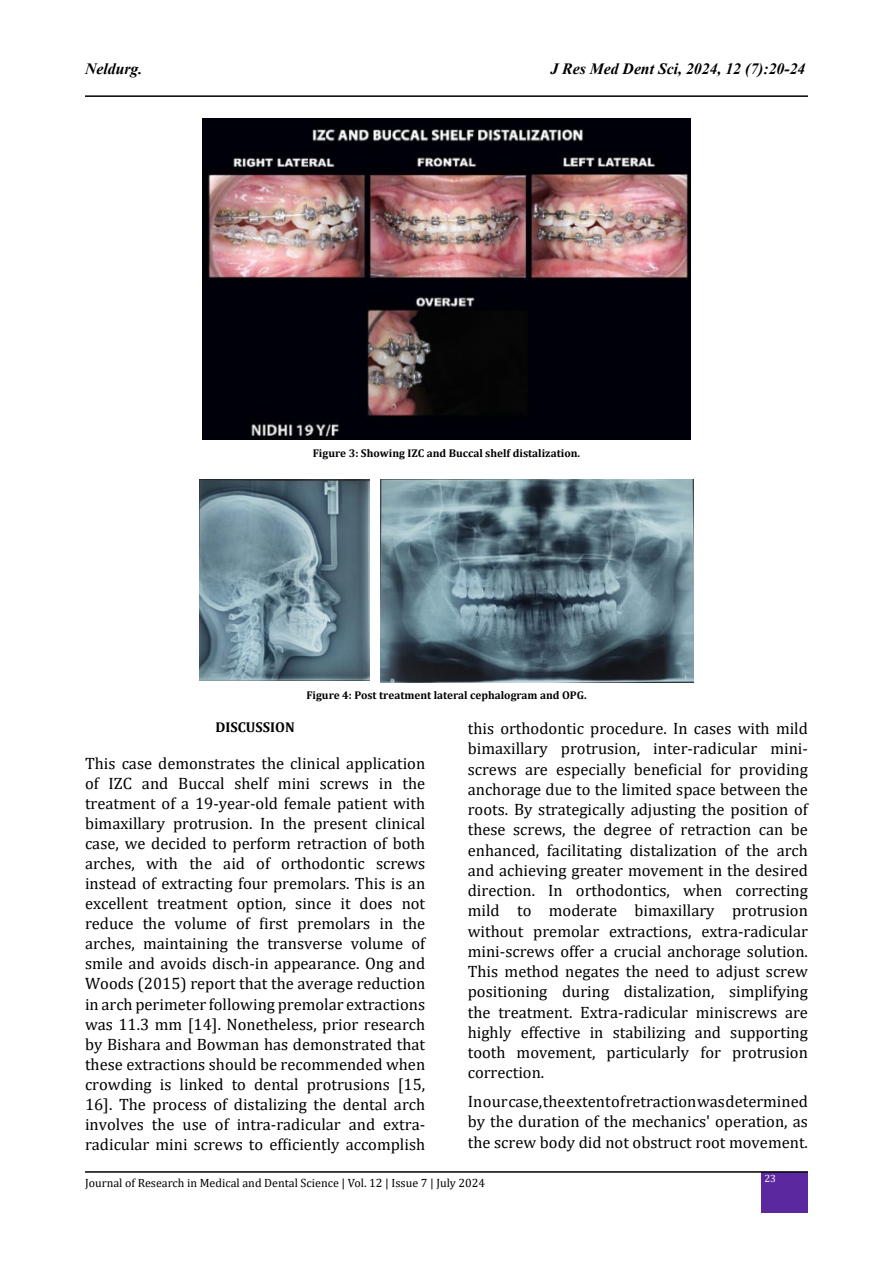
<style>
.page{position:relative;width:893px;height:1263px;background:#fff}
.page>*{position:absolute;margin:0;border:0;box-sizing:border-box;transform-origin:0 0}
.t1{font:16.5px/20.1px "Cambria";color:#000;text-align:justify}
.t2{font:italic 700 15.75px "Times New Roman";color:#000}
.t3{font:700 14.25px "Cambria";color:#000}
.t4{font:12px "Cambria";color:#000}
.t5{font:700 11.25px "Cambria";color:#000}
.t6{font:10.5px "Cambria";color:#fff}
</style>
<div class="page">
<hr style="left:85px;top:95px;width:723px;height:2px;background:#000">
<div style="left:762px;top:1172px;width:46px;height:41px;background:#5b289f"></div>
<hr style="left:85px;top:1171px;width:723px;height:2px;background:#000">
<img style="left:203px;top:119px;width:487px;height:321px">
<img style="left:199px;top:479px;width:170px;height:202px">
<img style="left:381px;top:479px;width:313px;height:203px">
<p class="t2" style="left:85px;top:58px;width:59px">Neldurg.</p>
<p class="t2" style="left:550px;top:58px;width:257px">J Res Med Dent Sci, 2024, 12 (7):20-24</p>
<p class="t5" style="left:313px;top:445px;width:269px">Figure 3: Showing IZC and Buccal shelf distalization.</p>
<p class="t5" style="left:306px;top:687px;width:282px">Figure 4: Post treatment lateral cephalogram and OPG.</p>
<p class="t3" style="left:215px;top:717px;width:81px">DISCUSSION</p>
<p class="t1" style="left:85px;top:753px;width:342px">This case demonstrates the clinical application of IZC and Buccal shelf mini screws in the treatment of a 19-year-old female patient with bimaxillary protrusion. In the present clinical case, we decided to perform retraction of both arches, with the aid of orthodontic screws instead of extracting four premolars. This is an excellent treatment option, since it does not reduce the volume of first premolars in the arches, maintaining the transverse volume of smile and avoids disch-in appearance. Ong and Woods (2015) report that the average reduction in arch perimeter following premolar extractions was 11.3 mm [14]. Nonetheless, prior research by Bishara and Bowman has demonstrated that these extractions should be recommended when crowding is linked to dental protrusions [15, 16]. The process of distalizing the dental arch involves the use of intra-radicular and extra&shy;radicular mini screws to efficiently accomplish</p>
<p class="t1" style="left:468px;top:718px;width:342px">this orthodontic procedure. In cases with mild bimaxillary protrusion, inter-radicular mini&shy;screws are especially beneficial for providing anchorage due to the limited space between the roots. By strategically adjusting the position of these screws, the degree of retraction can be enhanced, facilitating distalization of the arch and achieving greater movement in the desired direction. In orthodontics, when correcting mild to moderate bimaxillary protrusion without premolar extractions, extra-radicular mini-screws offer a crucial anchorage solution.<br>This method negates the need to adjust screw positioning during distalization, simplifying the treatment. Extra-radicular miniscrews are highly effective in stabilizing and supporting tooth movement, particularly for protrusion correction.</p>
<p class="t1" style="left:468px;top:1091px;width:342px">In our case, the extent of retraction was determined by the duration of the mechanics' operation, as the screw body did not obstruct root movement.</p>
<p class="t4" style="left:85px;top:1176px;width:402px">Journal of Research in Medical and Dental Science | Vol. 12 | Issue 7 | July 2024</p>
<p class="t6" style="left:764px;top:1172px;width:13px">23</p>
</div>
